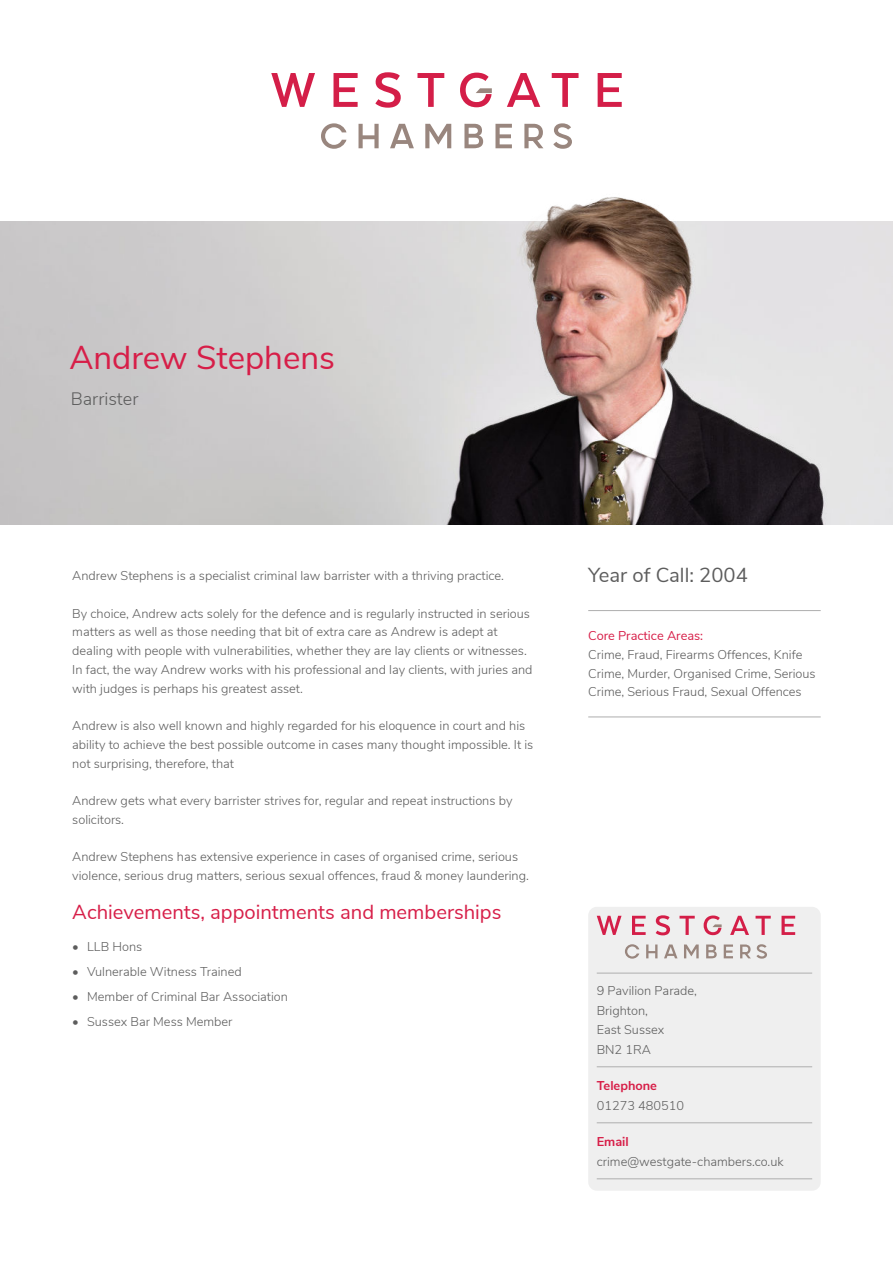
<style>
.page{position:relative;width:893px;height:1263px;background:#fff}
.page>*{position:absolute;margin:0;border:0;box-sizing:border-box;transform-origin:0 0}
.t1{font:33px "Nunito Sans";color:#d71e48}
.t2{font:20.25px "Nunito Sans";color:#d71e48}
.t3{font:20.25px "Nunito Sans";color:#5d5d5d}
.t4{font:300 18px "Nunito Sans";color:#5d5d5d}
.t5{font:300 12.75px/18.8px "Nunito Sans";color:#5d5d5d}
.t6{font:12.75px "Nunito Sans";color:#d71e48}
.t7{font:700 12.75px "Nunito Sans";color:#d71e48}
</style>
<div class="page">
<svg style="left:271px;top:73px;width:44px;height:34px"></svg>
<svg style="left:333px;top:73px;width:25px;height:34px"></svg>
<svg style="left:375px;top:72px;width:26px;height:36px"></svg>
<svg style="left:417px;top:73px;width:27px;height:34px"></svg>
<svg style="left:507px;top:73px;width:33px;height:34px"></svg>
<svg style="left:552px;top:73px;width:26px;height:34px"></svg>
<svg style="left:598px;top:73px;width:24px;height:34px"></svg>
<svg style="left:321px;top:123px;width:25px;height:26px"></svg>
<svg style="left:358px;top:124px;width:21px;height:24px"></svg>
<svg style="left:390px;top:124px;width:24px;height:24px"></svg>
<svg style="left:425px;top:124px;width:26px;height:24px"></svg>
<svg style="left:464px;top:124px;width:19px;height:24px"></svg>
<svg style="left:495px;top:124px;width:17px;height:24px"></svg>
<svg style="left:524px;top:124px;width:19px;height:24px"></svg>
<svg style="left:553px;top:123px;width:19px;height:26px"></svg>
<svg style="left:460px;top:73px;width:32px;height:34px"></svg>
<img style="left:0;top:221px;width:465px;height:304px">
<img style="left:465px;top:197px;width:428px;height:328px">
<hr style="left:588px;top:716px;width:233px;height:1px;background:#aeaeae">
<hr style="left:588px;top:610px;width:233px;height:1px;background:#aeaeae">
<div style="left:588px;top:907px;width:233px;height:284px;background:#efefef;border-radius:9px"></div>
<hr style="left:597px;top:973px;width:215px;height:1px;background:#aeaeae">
<hr style="left:597px;top:1066px;width:215px;height:1px;background:#aeaeae">
<hr style="left:597px;top:1122px;width:215px;height:1px;background:#aeaeae">
<hr style="left:597px;top:1178px;width:215px;height:1px;background:#aeaeae">
<svg style="left:597px;top:916px;width:24px;height:19px"></svg>
<svg style="left:632px;top:916px;width:14px;height:19px"></svg>
<svg style="left:656px;top:915px;width:14px;height:20px"></svg>
<svg style="left:679px;top:916px;width:16px;height:19px"></svg>
<svg style="left:730px;top:916px;width:19px;height:19px"></svg>
<svg style="left:755px;top:916px;width:16px;height:19px"></svg>
<svg style="left:781px;top:916px;width:14px;height:19px"></svg>
<svg style="left:625px;top:944px;width:14px;height:15px"></svg>
<svg style="left:646px;top:944px;width:11px;height:14px"></svg>
<svg style="left:664px;top:944px;width:13px;height:14px"></svg>
<svg style="left:684px;top:944px;width:15px;height:14px"></svg>
<svg style="left:706px;top:944px;width:11px;height:14px"></svg>
<svg style="left:724px;top:944px;width:9px;height:14px"></svg>
<svg style="left:740px;top:944px;width:27px;height:15px"></svg>
<svg style="left:704px;top:915px;width:18px;height:20px"></svg>
<h1 class="t1" style="left:69px;top:345px;width:267px">Andrew Stephens</h1>
<h3 class="t4" style="left:71px;top:392px;width:69px">Barrister</h3>
<p class="t5" style="left:72px;top:567px;width:433px">Andrew Stephens is a specialist criminal law barrister with a thriving practice.</p>
<p class="t5" style="left:72px;top:605px;width:462px">By choice, Andrew acts solely for the defence and is regularly instructed in serious matters as well as those needing that bit of extra care as Andrew is adept at dealing with people with vulnerabilities, whether they are lay clients or witnesses.<br>In fact, the way Andrew works with his professional and lay clients, with juries and with judges is perhaps his greatest asset.</p>
<p class="t5" style="left:72px;top:717px;width:463px">Andrew is also well known and highly regarded for his eloquence in court and his ability to achieve the best possible outcome in cases many thought impossible. It is not surprising, therefore, that</p>
<p class="t5" style="left:72px;top:792px;width:442px">Andrew gets what every barrister strives for, regular and repeat instructions by solicitors.</p>
<p class="t5" style="left:72px;top:849px;width:458px">Andrew Stephens has extensive experience in cases of organised crime, serious violence, serious drug matters, serious sexual offences, fraud &amp; money laundering.</p>
<h2 class="t2" style="left:72px;top:905px;width:431px">Achievements, appointments and memberships</h2>
<p class="t5" style="left:72px;top:938px;width:72px">• LLB Hons</p>
<p class="t5" style="left:72px;top:963px;width:171px">• Vulnerable Witness Trained</p>
<p class="t5" style="left:72px;top:988px;width:217px">• Member of Criminal Bar Association</p>
<p class="t5" style="left:72px;top:1013px;width:162px">• Sussex Bar Mess Member</p>
<h2 class="t3" style="left:588px;top:567px;width:161px">Year of Call: 2004</h2>
<p class="t6" style="left:588px;top:631px;width:116px">Core Practice Areas:</p>
<p class="t5" style="left:588px;top:646px;width:229px">Crime, Fraud, Firearms Offences, Knife<br>Crime, Murder, Organised Crime, Serious<br>Crime, Serious Fraud, Sexual Offences</p>
<p class="t5" style="left:597px;top:982px;width:102px;line-height:19.5px">9 Pavilion Parade,<br>Brighton,<br>East Sussex<br>BN2 1RA</p>
<p class="t7" style="left:597px;top:1081px;width:62px">Telephone</p>
<p class="t5" style="left:597px;top:1097px;width:89px">01273 480510</p>
<p class="t7" style="left:597px;top:1137px;width:34px">Email</p>
<p class="t5" style="left:597px;top:1153px;width:188px">crime@westgate-chambers.co.uk</p>
</div>
